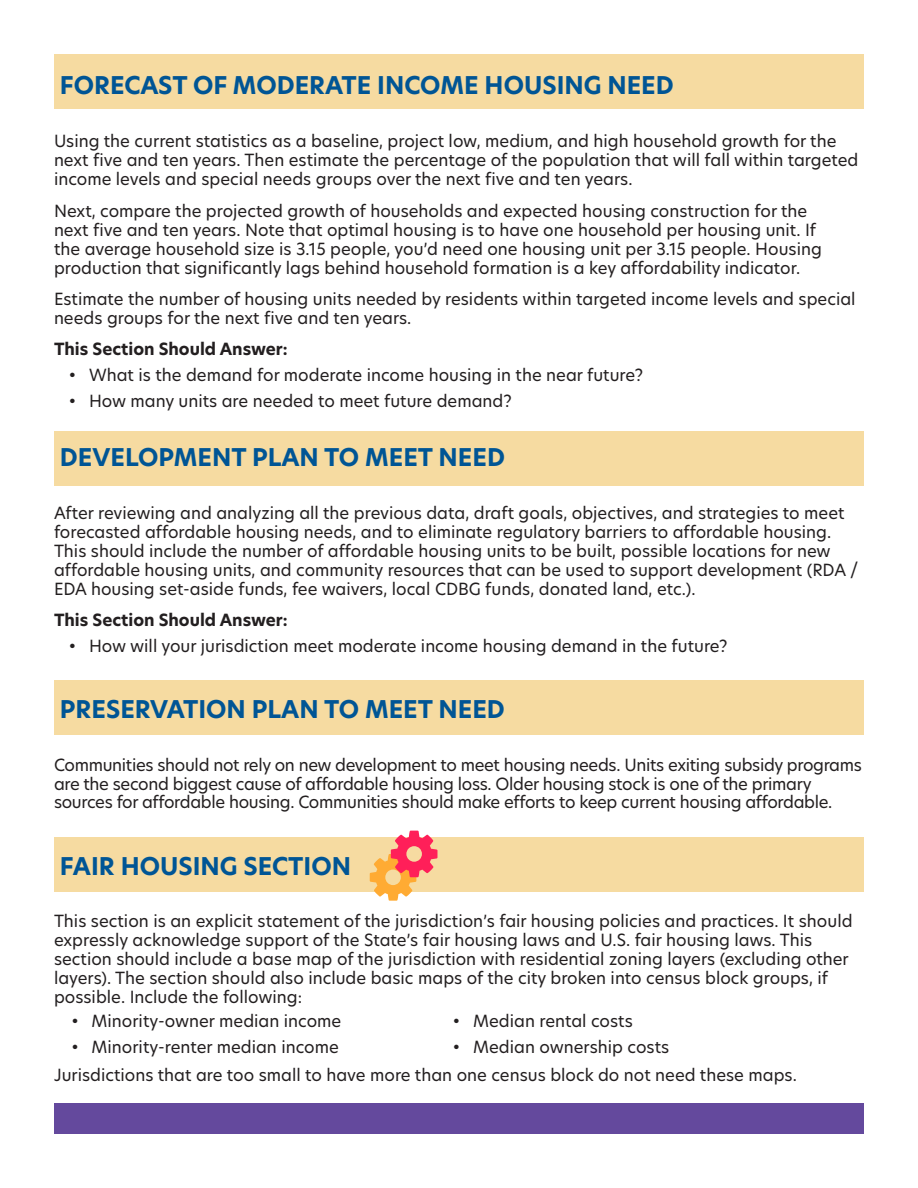
<style>
.page{position:relative;width:918px;height:1188px;background:#fff}
.page>*{position:absolute;margin:0;border:0;box-sizing:border-box;transform-origin:0 0}
.t1{font:700 24px "Hero New";color:#005595}
.t2{font:16.5px/18.9px "Hero New";color:#231f20}
.t3{font:16.5px/19px "Hero New";letter-spacing:-.02em;color:#231f20}
.t4{font:700 16.5px "Hero New";color:#231f20}
</style>
<div class="page">
<div style="left:54px;top:681px;width:810px;height:54px;background:#f6dba1"></div>
<div style="left:54px;top:838px;width:810px;height:54px;background:#f6dba1"></div>
<div style="left:54px;top:432px;width:810px;height:54px;background:#f6dba1"></div>
<div style="left:54px;top:54px;width:810px;height:54px;background:#f6dba1"></div>
<div style="left:54px;top:1104px;width:810px;height:30px;background:#64499d"></div>
<svg style="left:370px;top:831px;width:67px;height:70px"></svg>
<p class="t1" style="left:60px;top:69px;width:615px">FORECAST OF MODERATE INCOME HOUSING NEED</p>
<p class="t2" style="left:54px;top:131px;width:806px">Using the current statistics as a baseline, project low, medium, and high household growth for the next five and ten years. Then estimate the percentage of the population that will fall within targeted income levels and special needs groups over the next five and ten years.</p>
<p class="t2" style="left:54px;top:201px;width:769px">Next, compare the projected growth of households and expected housing construction for the next five and ten years. Note that optimal housing is to have one household per housing unit. If the average household size is 3.15 people, you’d need one housing unit per 3.15 people. Housing production that significantly lags behind household formation is a key affordability indicator.</p>
<p class="t2" style="left:54px;top:289px;width:803px">Estimate the number of housing units needed by residents within targeted income levels and special needs groups for the next five and ten years.</p>
<p class="t4" style="left:54px;top:338px;width:235px">This Section Should Answer:</p>
<p class="t2" style="left:69px;top:365px;width:576px">• What is the demand for moderate income housing in the near future?</p>
<p class="t2" style="left:69px;top:391px;width:444px">• How many units are needed to meet future demand?</p>
<p class="t1" style="left:60px;top:441px;width:447px">DEVELOPMENT PLAN TO MEET NEED</p>
<p class="t2" style="left:54px;top:503px;width:806px">After reviewing and analyzing all the previous data, draft goals, objectives, and strategies to meet forecasted affordable housing needs, and to eliminate regulatory barriers to affordable housing.<br>This should include the number of affordable housing units to be built, possible locations for new affordable housing units, and community resources that can be used to support development (RDA / EDA housing set-aside funds, fee waivers, local CDBG funds, donated land, etc.).</p>
<p class="t4" style="left:54px;top:609px;width:235px">This Section Should Answer:</p>
<p class="t2" style="left:69px;top:636px;width:660px">• How will your jurisdiction meet moderate income housing demand in the future?</p>
<p class="t1" style="left:60px;top:693px;width:446px">PRESERVATION PLAN TO MEET NEED</p>
<p class="t3" style="left:54px;top:755px;width:809px">Communities should not rely on new development to meet housing needs. Units exiting subsidy programs are the second biggest cause of affordable housing loss. Older housing stock is one of the primary sources for affordable housing. Communities should make efforts to keep current housing affordable.</p>
<p class="t1" style="left:60px;top:850px;width:293px">FAIR HOUSING SECTION</p>
<p class="t2" style="left:54px;top:912px;width:800px">This section is an explicit statement of the jurisdiction’s fair housing policies and practices. It should expressly acknowledge support of the State’s fair housing laws and U.S. fair housing laws. This section should include a base map of the jurisdiction with residential zoning layers (excluding other layers). The section should also include basic maps of the city broken into census block groups, if possible. Include the following:</p>
<p class="t2" style="left:71px;top:1011px;width:271px">• Minority-owner median income</p>
<p class="t2" style="left:71px;top:1037px;width:269px">• Minority-renter median income</p>
<p class="t2" style="left:453px;top:1011px;width:181px">• Median rental costs</p>
<p class="t2" style="left:453px;top:1037px;width:218px">• Median ownership costs</p>
<p class="t2" style="left:54px;top:1065px;width:744px">Jurisdictions that are too small to have more than one census block do not need these maps.</p>
</div>
